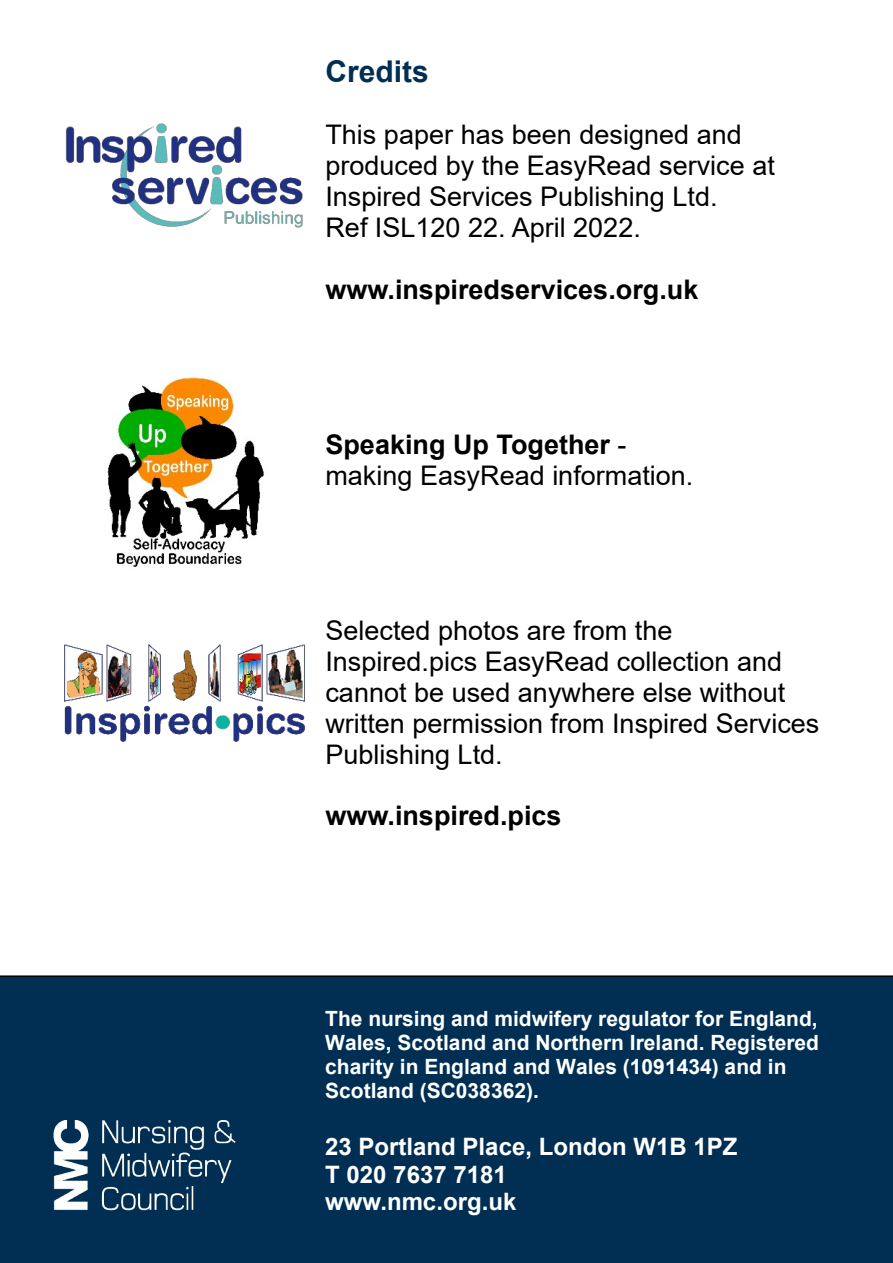
<style>
.page{position:relative;width:893px;height:1263px;background:#fff}
.page>*{position:absolute;margin:0;border:0;box-sizing:border-box;transform-origin:0 0}
.t1{font:700 30px "Arial";color:#002f53}
.t2{font:27px/30.9px "Arial";color:#000}
.t3{font:700 27px "Arial";color:#000}
.t4{font:700 24px/27.5px "Arial";color:#fff}
.t5{font:700 21px/24.2px "Arial";color:#fff}
.s1{font-weight:700}
</style>
<div class="page">
<img style="left:65px;top:124px;width:238px;height:104px">
<img style="left:107px;top:377px;width:157px;height:190px">
<img style="left:64px;top:645px;width:241px;height:96px">
<div style="left:0;top:975px;width:893px;height:288px;background:#002f53"></div>
<img style="left:38px;top:1113px;width:214px;height:107px">
<h2 class="t1" style="left:325px;top:60px;width:105px">Credits</h2>
<p class="t2" style="left:325px;top:122px;width:451px">This paper has been designed and produced by the EasyRead service at<br>Inspired Services Publishing Ltd.<br>Ref ISL120 22. April 2022.</p>
<p class="t3" style="left:325px;top:279px;width:374px">www.inspiredservices.org.uk</p>
<p class="t2" style="left:325px;top:431px;width:369px"><span class="s1">Speaking Up Together</span> - making EasyRead information.</p>
<p class="t2" style="left:325px;top:617px;width:495px">Selected photos are from the Inspired.pics EasyRead collection and cannot be used anywhere else without written permission from Inspired Services Publishing Ltd.</p>
<p class="t3" style="left:325px;top:806px;width:238px">www.inspired.pics</p>
<p class="t5" style="left:325px;top:1009px;width:495px">The nursing and midwifery regulator for England, Wales, Scotland and Northern Ireland. Registered charity in England and Wales (1091434) and in Scotland (SC038362).</p>
<p class="t4" style="left:325px;top:1135px;width:414px">23 Portland Place, London W1B 1PZ<br>T 020 7637 7181</p>
<p class="t4" style="left:325px;top:1190px;width:193px">www.nmc.org.uk</p>
</div>
